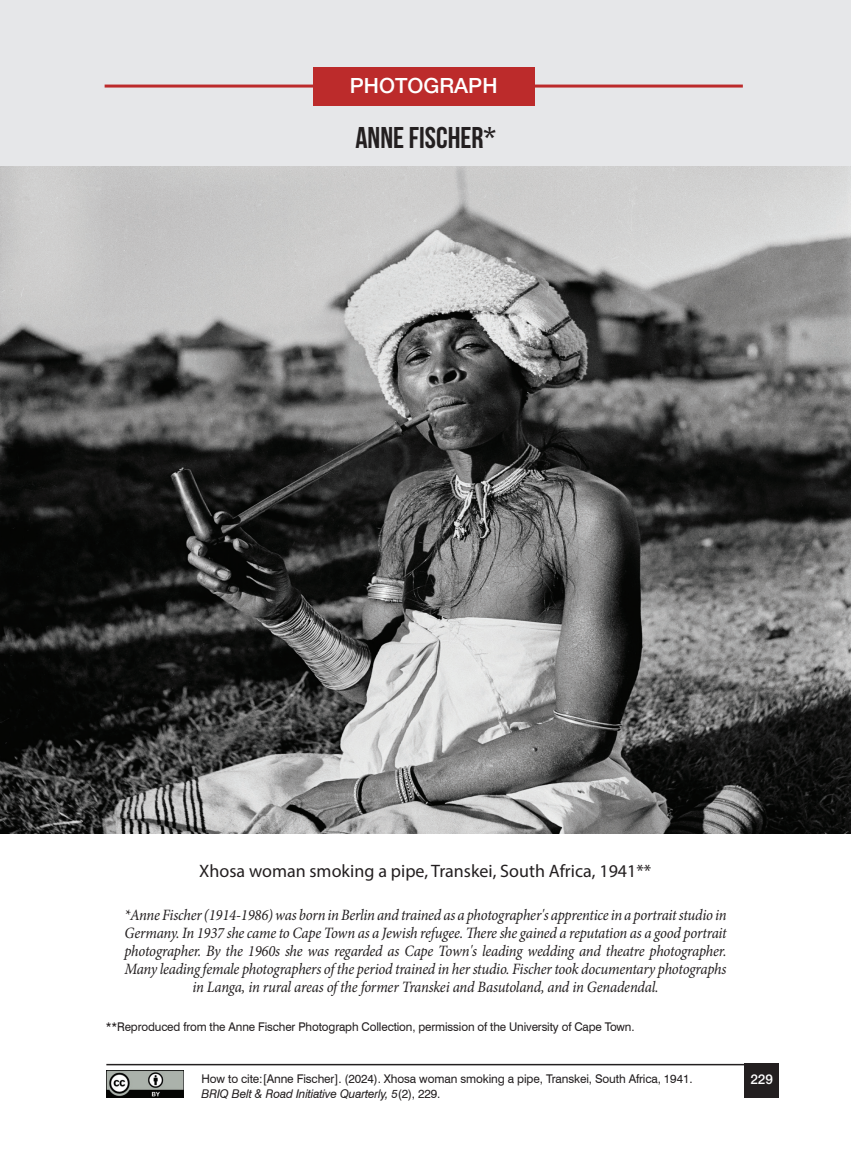
<style>
.page{position:relative;width:851px;height:1149px;background:#fff}
.page>*{position:absolute;margin:0;border:0;box-sizing:border-box;transform-origin:0 0}
.t1{font:30px "Bebas Neue";color:#231f20}
.t2{font:500 21px "Helvetica Neue LT Pro";color:#fff}
.t3{font:18px "Myriad Pro";color:#231f20}
.t4{font:italic 15.75px/18px "Minion Pro";letter-spacing:-.015em;color:#231f20;text-align:center;scale:.93 1}
.t5{font:500 13.5px "Helvetica Neue LT Pro";color:#fff}
.t6{font:12px/15px "Swiss 721 BT";letter-spacing:-.01em;color:#231f20}
.s1{font-style:italic}
</style>
<div class="page">
<hr style="left:106px;top:1063px;width:672px;height:1px;background:#231f20">
<img style="left:106px;top:1070px;width:78px;height:27px">
<div style="left:744px;top:1063px;width:34px;height:34px;background:#231f20"></div>
<div style="left:0;top:0;width:850px;height:166px;background:#e6e7e9"></div>
<hr style="left:105px;top:84px;width:637px;height:3px;background:#bc2b2b">
<div style="left:313px;top:67px;width:221px;height:38px;background:#bc2b2b"></div>
<img style="left:0;top:166px;width:850px;height:667px">
<h2 class="t2" style="left:350px;top:73px;width:149px">PHOTOGRAPH</h2>
<h1 class="t1" style="left:355px;top:121px;width:142px">ANNE FISCHER*</h1>
<p class="t3" style="left:199px;top:859px;width:453px">Xhosa woman smoking a pipe, Transkei, South Africa, 1941**</p>
<p class="t4" style="left:124px;top:905px;width:649px">*Anne Fischer (1914-1986) was born in Berlin and trained as a photographer's apprentice in a portrait studio in Germany. In 1937 she came to Cape Town as a Jewish refugee. There she gained a reputation as a good portrait photographer. By the 1960s she was regarded as Cape Town's leading wedding and theatre photographer.<br>Many leading female photographers of the period trained in her studio. Fischer took documentary photographs in Langa, in rural areas of the former Transkei and Basutoland, and in Genadendal.</p>
<p class="t6" style="left:106px;top:1018px;width:530px">**Reproduced from the Anne Fischer Photograph Collection, permission of the University of Cape Town.</p>
<p class="t6" style="left:201px;top:1070px;width:492px">How to cite:[Anne Fischer]. (2024). Xhosa woman smoking a pipe, Transkei, South Africa, 1941.<br><span class="s1">BRIQ Belt &amp; Road Initiative Quarterly, 5</span>(2), 229.</p>
<p class="t5" style="left:750px;top:1070px;width:24px">229</p>
</div>
